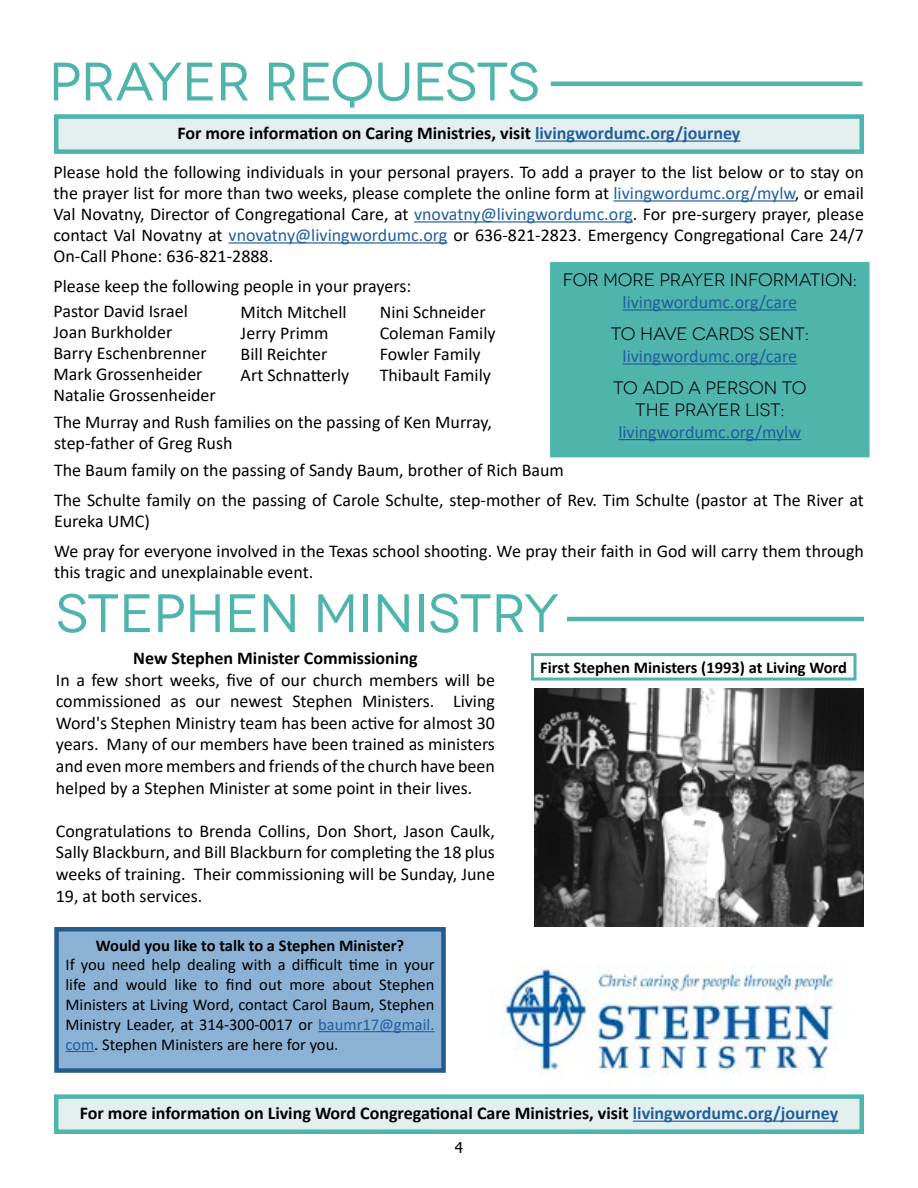
<style>
.page{position:relative;width:918px;height:1188px;background:#fff}
.page>*{position:absolute;margin:0;border:0;box-sizing:border-box;transform-origin:0 0}
.t1{font:54px "Novecentowide";color:#4fb4ac}
.t2{font:18px/21px "Calibri";color:#000}
.t3{font:700 18px "Calibri";color:#000}
.t4{font:18px/21.6px "Novecentowide";letter-spacing:-.005em;color:#000;text-align:center}
.t5{font:18px "Calibri";color:#215e9e}
.t6{font:16.5px/19.8px "Calibri";color:#000;text-align:justify}
.t7{font:700 16.5px "Calibri";color:#000}
.t8{font:15px "Tahoma";color:#000}
.s1{color:#215e9e}
</style>
<div class="page">
<hr style="left:551px;top:82px;width:311px;height:4px;background:#4fb4ac">
<hr style="left:614px;top:200px;width:181px;height:2px;background:#215e9e">
<hr style="left:414px;top:221px;width:219px;height:2px;background:#215e9e">
<hr style="left:229px;top:242px;width:218px;height:2px;background:#215e9e">
<div style="left:551px;top:263px;width:318px;height:194px;background:#4fb4ac"></div>
<hr style="left:623px;top:309px;width:174px;height:2px;background:#215e9e">
<hr style="left:623px;top:363px;width:174px;height:2px;background:#215e9e">
<hr style="left:618px;top:439px;width:183px;height:1px;background:#215e9e">
<div style="left:550px;top:262px;width:320px;height:195px;border:2px solid #4fb4ac"></div>
<div style="left:56px;top:117px;width:806px;height:35px;background:#e3efee"></div>
<hr style="left:535px;top:141px;width:206px;height:1px;background:#215e9e">
<div style="left:54px;top:114px;width:810px;height:40px;border:4px solid #4fb4ac"></div>
<hr style="left:567px;top:617px;width:297px;height:4px;background:#4fb4ac">
<div style="left:56px;top:1097px;width:806px;height:35px;background:#e3efee"></div>
<hr style="left:633px;top:1121px;width:205px;height:1px;background:#215e9e">
<div style="left:54px;top:1094px;width:810px;height:40px;border:4px solid #4fb4ac"></div>
<img style="left:535px;top:689px;width:329px;height:237px">
<div style="left:531px;top:653px;width:325px;height:28px;border:3px solid #4fb4ac"></div>
<div style="left:57px;top:929px;width:387px;height:142px;background:#8bb2d5"></div>
<hr style="left:318px;top:1031px;width:117px;height:1px;background:#215e9e">
<svg style="left:66px;top:1051px;width:28px;height:1px"></svg>
<div style="left:54px;top:927px;width:392px;height:146px;border:4px solid #235b8d"></div>
<img style="left:491px;top:965px;width:358px;height:115px">
<h1 class="t1" style="left:49px;top:50px;width:493px">PRAYER REQUESTS</h1>
<p class="t3" style="left:177px;top:120px;width:565px">For more information on Caring Ministries, visit <span class="s1">livingwordumc.org/journey</span></p>
<p class="t2" style="left:54px;top:161px;width:812px;text-align:justify">Please hold the following individuals in your personal prayers. To add a prayer to the list below or to stay on the prayer list for more than two weeks, please complete the online form at <span class="s1">livingwordumc.org/mylw</span>, or email Val Novatny, Director of Congregational Care, at <span class="s1">vnovatny@livingwordumc.org</span>. For pre-surgery prayer, please contact Val Novatny at <span class="s1">vnovatny@livingwordumc.org</span> or 636-821-2823. Emergency Congregational Care 24/7<br>On-Call Phone: 636-821-2888.</p>
<p class="t2" style="left:54px;top:275px;width:359px">Please keep the following people in your prayers:</p>
<p class="t4" style="left:563px;top:269px;width:295px">FOR MORE PRAYER INFORMATION:</p>
<p class="t5" style="left:623px;top:289px;width:176px">livingwordumc.org/care</p>
<p class="t4" style="left:611px;top:323px;width:199px">TO HAVE CARDS SENT:</p>
<p class="t5" style="left:623px;top:343px;width:176px">livingwordumc.org/care</p>
<p class="t4" style="left:613px;top:377px;width:195px">TO ADD A PERSON TO<br>THE PRAYER LIST:</p>
<p class="t5" style="left:618px;top:419px;width:184px">livingwordumc.org/mylw</p>
<p class="t2" style="left:54px;top:300px;width:164px">Pastor David Israel<br>Joan Burkholder<br>Barry Eschenbrenner<br>Mark Grossenheider<br>Natalie Grossenheider</p>
<p class="t2" style="left:241px;top:302px;width:110px">Mitch Mitchell<br>Jerry Primm<br>Bill Reichter<br>Art Schnatterly</p>
<p class="t2" style="left:380px;top:301px;width:117px">Nini Schneider<br>Coleman Family<br>Fowler Family<br>Thibault Family</p>
<p class="t2" style="left:54px;top:411px;width:439px">The Murray and Rush families on the passing of Ken Murray, step-father of Greg Rush</p>
<p class="t2" style="left:54px;top:454px;width:811px;line-height:30px">The Baum family on the passing of Sandy Baum, brother of Rich Baum<br>The Schulte family on the passing of Carole Schulte, step-mother of Rev. Tim Schulte (pastor at The River at</p>
<p class="t2" style="left:54px;top:505px;width:811px;line-height:30px">Eureka UMC)<br>We pray for everyone involved in the Texas school shooting. We pray their faith in God will carry them through</p>
<p class="t2" style="left:54px;top:561px;width:261px">this tragic and unexplainable event.</p>
<h1 class="t1" style="left:56px;top:582px;width:505px">STEPHEN MINISTRY</h1>
<p class="t3" style="left:133px;top:645px;width:286px">New Stephen Minister Commissioning</p>
<p class="t2" style="left:56px;top:668px;width:441px;line-height:21.6px;text-align:justify">In a few short weeks, five of our church members will be commissioned as our newest Stephen Ministers. Living Word's Stephen Ministry team has been active for almost 30 years. Many of our members have been trained as ministers and even more members and friends of the church have been helped by a Stephen Minister at some point in their lives.</p>
<p class="t2" style="left:56px;top:819px;width:441px;line-height:21.6px;text-align:justify">Congratulations to Brenda Collins, Don Short, Jason Caulk, Sally Blackburn, and Bill Blackburn for completing the 18 plus weeks of training. Their commissioning will be Sunday, June 19, at both services.</p>
<p class="t7" style="left:96px;top:933px;width:310px">Would you like to talk to a Stephen Minister?</p>
<p class="t6" style="left:66px;top:955px;width:370px">If you need help dealing with a difficult time in your life and would like to find out more about Stephen Ministers at Living Word, contact Carol Baum, Stephen Ministry Leader, at 314-300-0017 or <span class="s1">baumr17@gmail. com</span>. Stephen Ministers are here for you.</p>
<p class="t7" style="left:540px;top:656px;width:308px">First Stephen Ministers (1993) at Living Word</p>
<p class="t3" style="left:80px;top:1100px;width:760px">For more information on Living Word Congregational Care Ministries, visit <span class="s1">livingwordumc.org/journey</span></p>
<p class="t8" style="left:455px;top:1137px;width:10px">4</p>
</div>
